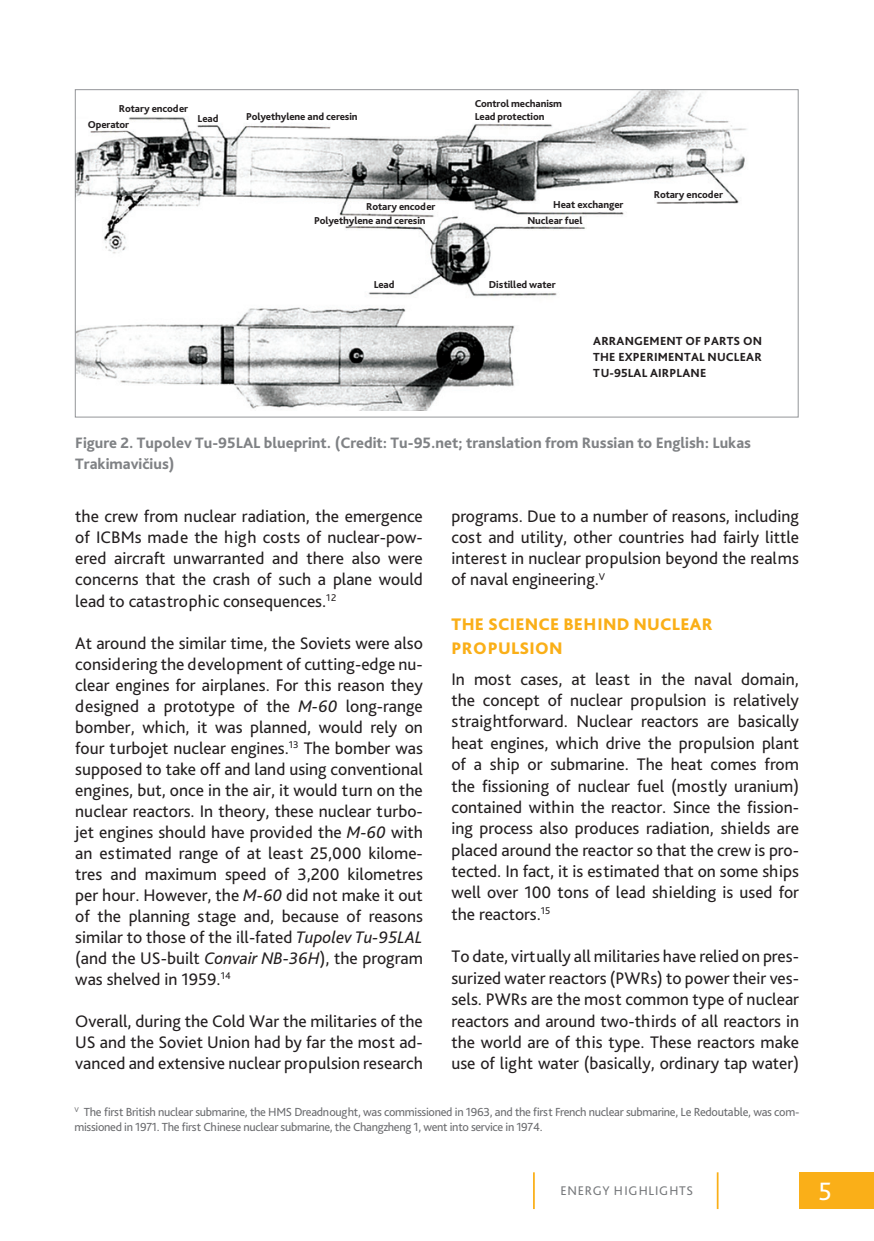
<style>
.page{position:relative;width:874px;height:1241px;background:#fff}
.page>*{position:absolute;margin:0;border:0;box-sizing:border-box;transform-origin:0 0}
.t1{font:26.25px "Bliss Pro";color:#fff}
.t2{font:17.5px/21px "Bliss Pro";color:#231f20;text-align:justify}
._2-PAANTRASTE{font:800 17.5px "Bliss Pro";letter-spacing:.015em;color:#faaf18}
.t3{font:800 15.75px/21px "Bliss Pro";color:#808285}
.t4{font:13.12px "Bliss Pro";letter-spacing:.055em;color:#76787b}
.t5{font:12.25px/15.8px "Bliss Pro";letter-spacing:-.025em;color:#6c6d70}
.t6{font:800 12.25px "Bliss Pro";letter-spacing:.015em;color:#231f20}
.t7{font:800 10.5px "Bliss Pro";letter-spacing:-.01em;color:#231f20}
.s1{font-style:italic}
</style>
<div class="page">
<img style="left:77px;top:91px;width:670px;height:319px">
<hr style="left:532px;top:1172px;width:2px;height:36px;background:#faaf18">
<div style="left:799px;top:1172px;width:74px;height:36px;background:#faaf18"></div>
<hr style="left:716px;top:1172px;width:2px;height:36px;background:#faaf18">
<p class="t7" style="left:119px;top:102px;width:71px">Rotary encoder</p>
<p class="t7" style="left:88px;top:118px;width:43px">Operator</p>
<p class="t7" style="left:197px;top:112px;width:22px">Lead</p>
<p class="t7" style="left:246px;top:110px;width:113px">Polyethylene and ceresin</p>
<p class="t7" style="left:474px;top:97px;width:89px">Control mechanism</p>
<p class="t7" style="left:474px;top:110px;width:71px">Lead protection</p>
<p class="t7" style="left:366px;top:199px;width:71px">Rotary encoder</p>
<p class="t7" style="left:314px;top:214px;width:113px">Polyethylene and ceresin</p>
<p class="t7" style="left:553px;top:198px;width:72px">Heat exchanger</p>
<p class="t7" style="left:527px;top:214px;width:57px">Nuclear fuel</p>
<p class="t7" style="left:373px;top:278px;width:22px">Lead</p>
<p class="t7" style="left:488px;top:278px;width:68px">Distilled water</p>
<p class="t7" style="left:653px;top:188px;width:71px">Rotary encoder</p>
<p class="t6" style="left:593px;top:333px;width:170px">ARRANGEMENT OF PARTS ON</p>
<p class="t6" style="left:593px;top:349px;width:170px">THE EXPERIMENTAL NUCLEAR</p>
<p class="t6" style="left:593px;top:365px;width:114px">TU-95LAL AIRPLANE</p>
<p class="t3" style="left:75px;top:432px;width:677px">Figure 2. Tupolev Tu-95LAL blueprint. (Credit: Tu-95.net; translation from Russian to English: Lukas<br>Trakimavičius)</p>
<p class="t2" style="left:75px;top:505px;width:349px">the crew from nuclear radiation, the emergence of ICBMs made the high costs of nuclear-pow&shy;ered aircraft unwarranted and there also were concerns that the crash of such a plane would lead to catastrophic consequences.<sup>12</sup></p>
<p class="t2" style="left:75px;top:631px;width:349px">At around the similar time, the Soviets were also considering the development of cutting-edge nu&shy;clear engines for airplanes. For this reason they designed a prototype of the <span class="s1">M-60</span> long-range bomber, which, it was planned, would rely on four turbojet nuclear engines.<sup>13</sup> The bomber was supposed to take off and land using conventional engines, but, once in the air, it would turn on the nuclear reactors. In theory, these nuclear turbo&shy;jet engines should have provided the <span class="s1">M-60</span> with an estimated range of at least 25,000 kilome&shy;tres and maximum speed of 3,200 kilometres per hour. However, the <span class="s1">M-60</span> did not make it out of the planning stage and, because of reasons similar to those of the ill-fated <span class="s1">Tupolev Tu-95LAL </span>(and the US-built <span class="s1">Convair NB-36H</span>), the program was shelved in 1959.<sup>14</sup></p>
<p class="t2" style="left:75px;top:1009px;width:349px">Overall, during the Cold War the militaries of the US and the Soviet Union had by far the most ad&shy;vanced and extensive nuclear propulsion research</p>
<p class="t2" style="left:451px;top:505px;width:349px">programs. Due to a number of reasons, including cost and utility, other countries had fairly little interest in nuclear propulsion beyond the realms of naval engineering.<sup>V</sup></p>
<p class="_2-PAANTRASTE" style="left:451px;top:613px;width:262px">THE SCIENCE BEHIND NUCLEAR</p>
<p class="_2-PAANTRASTE" style="left:451px;top:637px;width:112px">PROPULSION</p>
<p class="t2" style="left:451px;top:667px;width:349px">In most cases, at least in the naval domain, the concept of nuclear propulsion is relatively straightforward. Nuclear reactors are basically heat engines, which drive the propulsion plant of a ship or submarine. The heat comes from the fissioning of nuclear fuel (mostly uranium) contained within the reactor. Since the fission&shy;ing process also produces radiation, shields are placed around the reactor so that the crew is pro&shy;tected. In fact, it is estimated that on some ships well over 100 tons of lead shielding is used for the reactors.<sup>15</sup></p>
<p class="t2" style="left:451px;top:945px;width:349px">To date, virtually all militaries have relied on pres&shy;surized water reactors (PWRs) to power their ves&shy;sels. PWRs are the most common type of nuclear reactors and around two-thirds of all reactors in the world are of this type. These reactors make use of light water (basically, ordinary tap water)</p>
<p class="t5" style="left:74px;top:1103px;width:726px"><sup>V</sup> The first British nuclear submarine, the HMS Dreadnought, was commissioned in 1963, and the first French nuclear submarine, Le Redoutable, was com&shy;missioned in 1971. The first Chinese nuclear submarine, the Changzheng 1, went into service in 1974.</p>
<p class="t4" style="left:560px;top:1182px;width:134px">ENERGY HIGHLIGHTS</p>
<h1 class="t1" style="left:818px;top:1174px;width:15px">5</h1>
</div>
